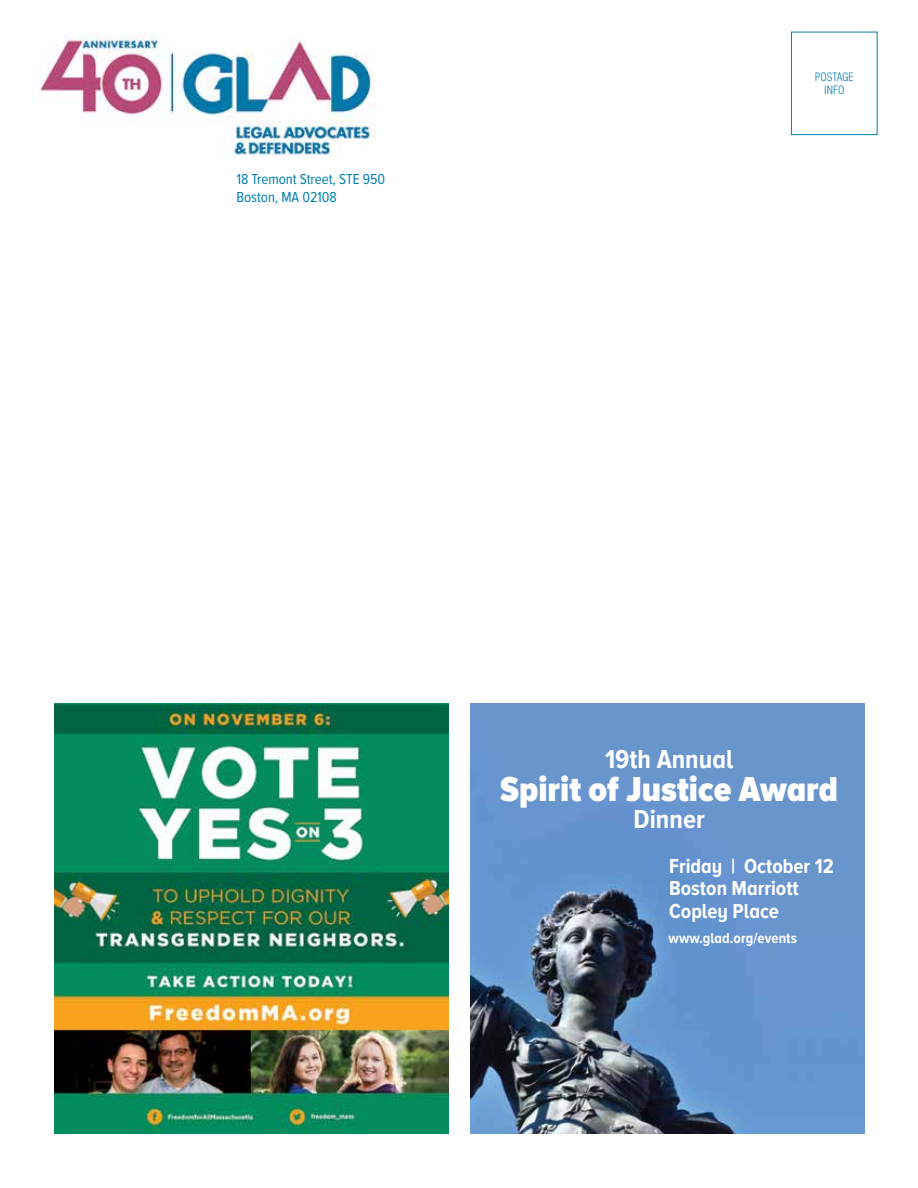
<style>
.page{position:relative;width:918px;height:1188px;background:#fff}
.page>*{position:absolute;margin:0;border:0;box-sizing:border-box;transform-origin:0 0}
.t1{font:900 36px "Proxima Nova A Cond";color:#fff}
.t2{font:700 27px "Proxima Nova A Cond";color:#fff}
.t3{font:700 21px/22.5px "Proxima Nova A Cond";color:#fff}
.t4{font:15px/18px "Proxima Nova A Cond";letter-spacing:-.005em;color:#007fb1}
.t5{font:700 15px "Proxima Nova A Cond";color:#fff}
.t6{font:300 condensed 11.25px/13.5px "Helvetica LT Std";color:#007fb1;text-align:center}
</style>
<div class="page">
<img style="left:470px;top:703px;width:394px;height:431px">
<img style="left:54px;top:703px;width:394px;height:431px">
<img style="left:30px;top:35px;width:346px;height:121px">
<div style="left:791px;top:32px;width:87px;height:103px;border:1px solid #007fb1"></div>
<p class="t4" style="left:237px;top:171px;width:150px">18 Tremont Street, STE 950<br>Boston, MA 02108</p>
<p class="t6" style="left:815px;top:70px;width:40px">POSTAGE<br>INFO</p>
<p class="t2" style="left:605px;top:747px;width:130px">19th Annual</p>
<h1 class="t1" style="left:500px;top:774px;width:339px">Spirit of Justice Award</h1>
<p class="t2" style="left:634px;top:807px;width:73px">Dinner</p>
<p class="t3" style="left:669px;top:855px;width:166px">Friday | October 12<br>Boston Marriott<br>Copley Place</p>
<p class="t5" style="left:669px;top:932px;width:130px">www.glad.org/events</p>
</div>
